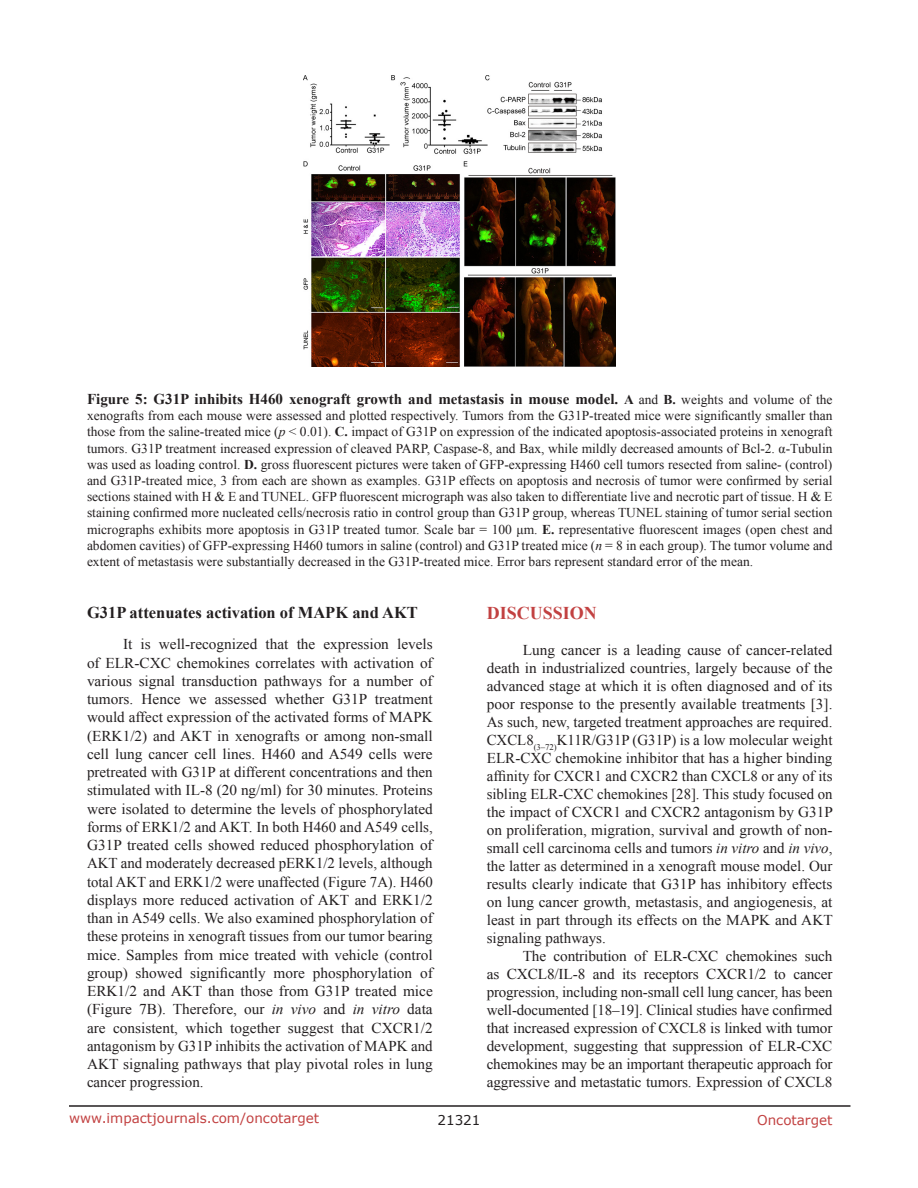
<style>
.page{position:relative;width:918px;height:1188px;background:#fff}
.page>*{position:absolute;margin:0;border:0;box-sizing:border-box;transform-origin:0 0}
.Heading{font:700 18px "Times New Roman";color:#c24141}
.SubHeading{font:700 16.5px "Times New Roman";color:#231f20}
.BodyText{font:15px/18.3px "Times New Roman";color:#231f20;text-align:justify}
.FigureText{font:700 15px "Times New Roman";color:#231f20}
.FigureText-2{font:13.5px/16.2px "Times New Roman";color:#231f20;text-align:justify}
.t1{font:13.5px "Verdana";color:#c24141}
.t2{font:13.5px "Verdana";color:#231f20}
.s1{font-size:13.5px}
.s2{font-weight:400;font-size:13.5px}
.s3{font-style:italic}
.s4{font-weight:700}
</style>
<div class="page">
<hr style="left:69px;top:1105px;width:781px;height:2px;background:#231f20">
<img style="left:304px;top:76px;width:312px;height:290px">
<p class="FigureText" style="left:87px;top:389px;width:747px">Figure 5: G31P inhibits H460 xenograft growth and metastasis in mouse model. <span class="s1">A</span> <span class="s2">and</span> <span class="s1">B.</span> <span class="s2">weights and volume of the</span></p>
<p class="FigureText-2" style="left:87px;top:407px;width:747px">xenografts from each mouse were assessed and plotted respectively. Tumors from the G31P-treated mice were significantly smaller than those from the saline-treated mice (<span class="s3">p</span> &lt; 0.01). <span class="s4">C.</span> impact of G31P on expression of the indicated apoptosis-associated proteins in xenograft tumors. G31P treatment increased expression of cleaved PARP, Caspase-8, and Bax, while mildly decreased amounts of Bcl-2. α-Tubulin was used as loading control. <span class="s4">D.</span> gross fluorescent pictures were taken of GFP-expressing H460 cell tumors resected from saline- (control) and G31P-treated mice, 3 from each are shown as examples. G31P effects on apoptosis and necrosis of tumor were confirmed by serial sections stained with H &amp; E and TUNEL. GFP fluorescent micrograph was also taken to differentiate live and necrotic part of tissue. H &amp; E staining confirmed more nucleated cells/necrosis ratio in control group than G31P group, whereas TUNEL staining of tumor serial section micrographs exhibits more apoptosis in G31P treated tumor. Scale bar = 100 μm. <span class="s4">E.</span> representative fluorescent images (open chest and abdomen cavities) of GFP-expressing H460 tumors in saline (control) and G31P treated mice (<span class="s3">n</span> = 8 in each group). The tumor volume and extent of metastasis were substantially decreased in the G31P-treated mice. Error bars represent standard error of the mean.</p>
<p class="SubHeading" style="left:87px;top:601px;width:332px">G31P attenuates activation of MAPK and AKT</p>
<p class="BodyText" style="left:87px;top:635px;width:347px;text-indent:36px">It is well-recognized that the expression levels of ELR-CXC chemokines correlates with activation of various signal transduction pathways for a number of tumors. Hence we assessed whether G31P treatment would affect expression of the activated forms of MAPK (ERK1/2) and AKT in xenografts or among non-small cell lung cancer cell lines. H460 and A549 cells were pretreated with G31P at different concentrations and then stimulated with IL-8 (20 ng/ml) for 30 minutes. Proteins were isolated to determine the levels of phosphorylated forms of ERK1/2 and AKT. In both H460 and A549 cells, G31P treated cells showed reduced phosphorylation of AKT and moderately decreased pERK1/2 levels, although total AKT and ERK1/2 were unaffected (Figure 7A). H460 displays more reduced activation of AKT and ERK1/2 than in A549 cells. We also examined phosphorylation of these proteins in xenograft tissues from our tumor bearing mice. Samples from mice treated with vehicle (control group) showed significantly more phosphorylation of ERK1/2 and AKT than those from G31P treated mice (Figure 7B). Therefore, our <span class="s3">in vivo</span> and <span class="s3">in vitro</span> data are consistent, which together suggest that CXCR1/2 antagonism by G31P inhibits the activation of MAPK and AKT signaling pathways that play pivotal roles in lung cancer progression.</p>
<p class="Heading" style="left:487px;top:600px;width:112px">DISCUSSION</p>
<p class="BodyText" style="left:487px;top:640px;width:348px;text-indent:36px">Lung cancer is a leading cause of cancer-related death in industrialized countries, largely because of the advanced stage at which it is often diagnosed and of its poor response to the presently available treatments [3].<br>As such, new, targeted treatment approaches are required.<br>CXCL8<sub>(3–72)</sub>K11R/G31P (G31P) is a low molecular weight ELR-CXC chemokine inhibitor that has a higher binding affinity for CXCR1 and CXCR2 than CXCL8 or any of its sibling ELR-CXC chemokines [28]. This study focused on the impact of CXCR1 and CXCR2 antagonism by G31P on proliferation, migration, survival and growth of non&shy;small cell carcinoma cells and tumors <span class="s3">in vitro</span> and <span class="s3">in vivo</span>, the latter as determined in a xenograft mouse model. Our results clearly indicate that G31P has inhibitory effects on lung cancer growth, metastasis, and angiogenesis, at least in part through its effects on the MAPK and AKT signaling pathways.</p>
<p class="BodyText" style="left:487px;top:946px;width:347px;text-indent:36px">The contribution of ELR-CXC chemokines such as CXCL8/IL-8 and its receptors CXCR1/2 to cancer progression, including non-small cell lung cancer, has been well-documented [18–19]. Clinical studies have confirmed that increased expression of CXCL8 is linked with tumor development, suggesting that suppression of ELR-CXC chemokines may be an important therapeutic approach for aggressive and metastatic tumors. Expression of CXCL8</p>
<p class="t1" style="left:69px;top:1109px;width:252px">www.impactjournals.com/oncotarget</p>
<p class="t2" style="left:438px;top:1111px;width:44px">21321</p>
<p class="t1" style="left:757px;top:1111px;width:77px">Oncotarget</p>
</div>
